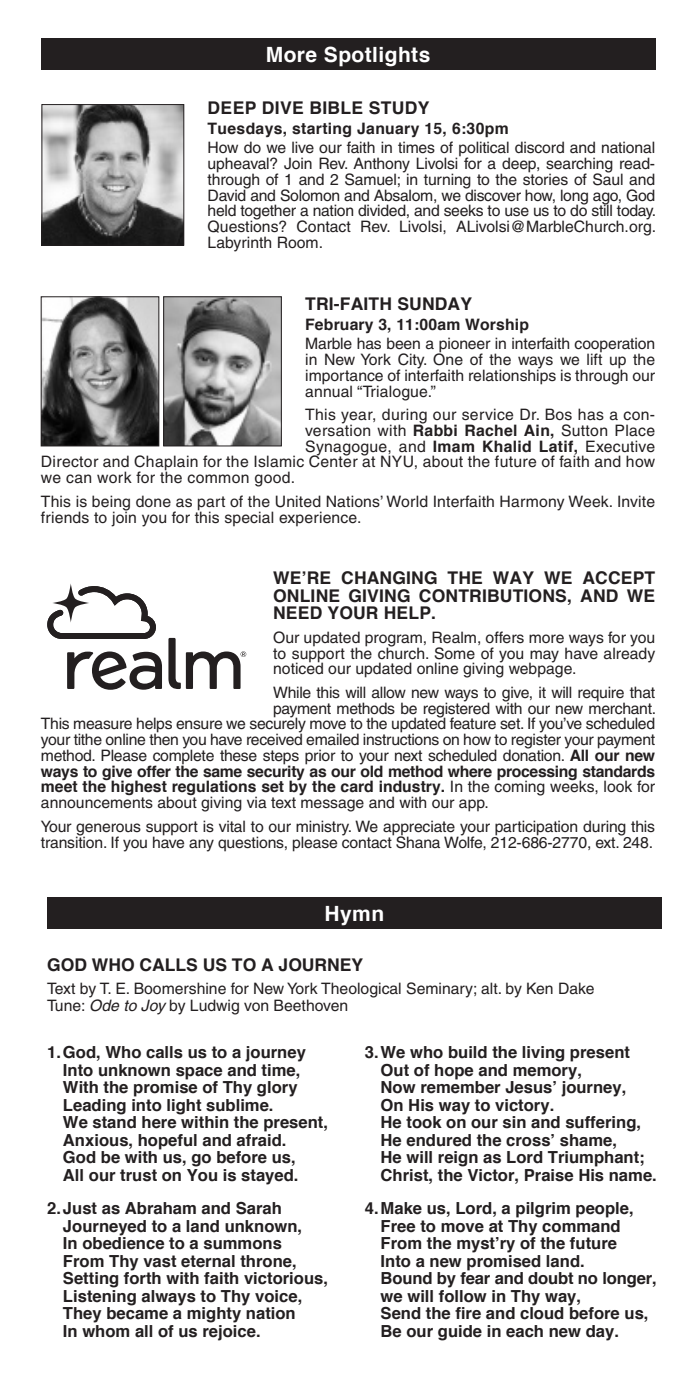
<style>
.page{position:relative;width:693px;height:1386px;background:#fff}
.page>*{position:absolute;margin:0;border:0;box-sizing:border-box;transform-origin:0 0}
.t1{font:700 21px "Helvetica";letter-spacing:.02em;color:#fff}
.t2{font:700 17.5px/17.5px "Helvetica";letter-spacing:.01em;color:#231f20;text-align:justify}
.t3{font:700 16.62px "Helvetica";color:#231f20}
.t4{font:15.75px/15.8px "Helvetica";color:#231f20;text-align:justify}
.t5{font:15.75px "Helvetica";letter-spacing:-.02em;color:#231f20}
.t6{font:15.75px "Helvetica";letter-spacing:.02em;color:#231f20}
.t7{font:700 15.75px "Helvetica";color:#231f20}
.t8{font:700 15.75px "Helvetica";letter-spacing:-.02em;color:#231f20}
.t9{font:700 15.75px "Helvetica";letter-spacing:.02em;color:#231f20}
.s1{font-weight:700}
.s2{font-weight:400}
.s3{font-style:italic}
</style>
<div class="page">
<div style="left:41px;top:38px;width:614px;height:31px;background:#231f20"></div>
<svg style="left:67px;top:652px;width:95px;height:38px"></svg>
<svg style="left:47px;top:583px;width:109px;height:56px"></svg>
<svg style="left:168px;top:638px;width:78px;height:51px"></svg>
<div style="left:47px;top:898px;width:615px;height:31px;background:#231f20"></div>
<img style="left:44px;top:106px;width:138px;height:137px">
<div style="left:42px;top:104px;width:142px;height:141px;border:1px solid #231f20"></div>
<img style="left:43px;top:299px;width:114px;height:145px">
<div style="left:41px;top:297px;width:118px;height:149px;border:1px solid #231f20"></div>
<img style="left:165px;top:299px;width:115px;height:145px">
<div style="left:163px;top:297px;width:119px;height:149px;border:1px solid #231f20"></div>
<p class="t1" style="left:266px;top:41px;width:166px">More Spotlights</p>
<p class="t2" style="left:208px;top:99px;width:223px">DEEP DIVE BIBLE STUDY</p>
<p class="t9" style="left:208px;top:118px;width:303px">Tuesdays, starting January 15, 6:30pm</p>
<p class="t4" style="left:208px;top:140px;width:450px">How do we live our faith in times of political discord and national upheaval? Join Rev. Anthony Livolsi for a deep, searching read&shy;through of 1 and 2 Samuel; in turning to the stories of Saul and David and Solomon and Absalom, we discover how, long ago, God held together a nation divided, and seeks to use us to do still today.<br>Questions? Contact Rev. Livolsi, ALivolsi@MarbleChurch.org.<br>Labyrinth Room.</p>
<p class="t2" style="left:305px;top:295px;width:168px">TRI-FAITH SUNDAY</p>
<p class="t7" style="left:305px;top:314px;width:225px">February 3, 11:00am Worship</p>
<p class="t4" style="left:305px;top:336px;width:352px">Marble has been a pioneer in interfaith cooperation in New York City. One of the ways we lift up the importance of interfaith relationships is through our annual “Trialogue.”</p>
<p class="t6" style="left:305px;top:406px;width:352px">This year, during our service Dr. Bos has a con-</p>
<p class="t6" style="left:305px;top:421px;width:352px">versation with <span class="s1">Rabbi Rachel Ain,</span> Sutton Place</p>
<p class="t6" style="left:305px;top:437px;width:352px">Synagogue, and <span class="s1">Imam Khalid Latif,</span> Executive</p>
<p class="t6" style="left:41px;top:453px;width:616px">Director and Chaplain for the Islamic Center at NYU, about the future of faith and how</p>
<p class="t6" style="left:41px;top:469px;width:256px">we can work for the common good.</p>
<p class="t4" style="left:41px;top:493px;width:616px">This is being done as part of the United Nations’ World Interfaith Harmony Week. Invite friends to join you for this special experience.</p>
<p class="t2" style="left:273px;top:569px;width:384px">WE’RE CHANGING THE WAY WE ACCEPT ONLINE GIVING CONTRIBUTIONS, AND WE NEED YOUR HELP.</p>
<p class="t4" style="left:273px;top:629px;width:384px">Our updated program, Realm, offers more ways for you to support the church. Some of you may have already noticed our updated online giving webpage.</p>
<p class="t5" style="left:273px;top:683px;width:384px">While this will allow new ways to give, it will require that</p>
<p class="t5" style="left:273px;top:699px;width:384px">payment methods be registered with our new merchant.</p>
<p class="t5" style="left:41px;top:715px;width:616px">This measure helps ensure we securely move to the updated feature set. If you’ve scheduled</p>
<p class="t5" style="left:41px;top:731px;width:616px">your tithe online then you have received emailed instructions on how to register your payment</p>
<p class="t5" style="left:41px;top:746px;width:616px">method. Please complete these steps prior to your next scheduled donation. <span class="s1">All our new</span></p>
<p class="t8" style="left:41px;top:761px;width:616px">ways to give offer the same security as our old method where processing standards</p>
<p class="t7" style="left:41px;top:777px;width:616px">meet the highest regulations set by the card industry. <span class="s2">In the coming weeks, look for</span></p>
<p class="t4" style="left:41px;top:795px;width:450px">announcements about giving via text message and with our app.</p>
<p class="t4" style="left:41px;top:818px;width:616px">Your generous support is vital to our ministry. We appreciate your participation during this transition. If you have any questions, please contact Shana Wolfe, 212-686-2770, ext. 248.</p>
<p class="t1" style="left:325px;top:901px;width:61px">Hymn</p>
<p class="t2" style="left:47px;top:956px;width:317px">GOD WHO CALLS US TO A JOURNEY</p>
<p class="t4" style="left:47px;top:980px;width:549px">Text by T. E. Boomershine for New York Theological Seminary; alt. by Ken Dake</p>
<p class="t4" style="left:47px;top:998px;width:303px">Tune: <span class="s3">Ode to Joy</span> by Ludwig von Beethoven</p>
<p class="t3" style="left:47px;top:1042px;width:260px">1.God, Who calls us to a journey</p>
<p class="t3" style="left:63px;top:1060px;width:239px">Into unknown space and time,</p>
<p class="t3" style="left:63px;top:1077px;width:236px">With the promise of Thy glory</p>
<p class="t3" style="left:63px;top:1095px;width:212px">Leading into light sublime.</p>
<p class="t3" style="left:63px;top:1112px;width:267px">We stand here within the present,</p>
<p class="t3" style="left:63px;top:1130px;width:225px">Anxious, hopeful and afraid.</p>
<p class="t3" style="left:63px;top:1147px;width:234px">God be with us, go before us,</p>
<p class="t3" style="left:63px;top:1165px;width:237px">All our trust on You is stayed.</p>
<p class="t3" style="left:47px;top:1198px;width:236px">2.Just as Abraham and Sarah</p>
<p class="t3" style="left:63px;top:1215px;width:241px">Journeyed to a land unknown,</p>
<p class="t3" style="left:63px;top:1233px;width:220px">In obedience to a summons</p>
<p class="t3" style="left:63px;top:1250px;width:235px">From Thy vast eternal throne,</p>
<p class="t3" style="left:63px;top:1268px;width:267px">Setting forth with faith victorious,</p>
<p class="t3" style="left:63px;top:1285px;width:241px">Listening always to Thy voice,</p>
<p class="t3" style="left:63px;top:1303px;width:234px">They became a mighty nation</p>
<p class="t3" style="left:63px;top:1320px;width:199px">In whom all of us rejoice.</p>
<p class="t3" style="left:365px;top:1042px;width:267px">3.We who build the living present</p>
<p class="t3" style="left:381px;top:1060px;width:203px">Out of hope and memory,</p>
<p class="t3" style="left:381px;top:1077px;width:247px">Now remember Jesus’ journey,</p>
<p class="t3" style="left:381px;top:1095px;width:175px">On His way to victory.</p>
<p class="t3" style="left:381px;top:1112px;width:262px">He took on our sin and suffering,</p>
<p class="t3" style="left:381px;top:1130px;width:238px">He endured the cross’ shame,</p>
<p class="t3" style="left:381px;top:1147px;width:266px">He will reign as Lord Triumphant;</p>
<p class="t3" style="left:381px;top:1165px;width:278px">Christ, the Victor, Praise His name.</p>
<p class="t3" style="left:365px;top:1198px;width:270px">4.Make us, Lord, a pilgrim people,</p>
<p class="t3" style="left:381px;top:1215px;width:242px">Free to move at Thy command</p>
<p class="t3" style="left:381px;top:1233px;width:238px">From the myst’ry of the future</p>
<p class="t3" style="left:381px;top:1250px;width:206px">Into a new promised land.</p>
<p class="t3" style="left:381px;top:1268px;width:278px">Bound by fear and doubt no longer,</p>
<p class="t3" style="left:381px;top:1285px;width:202px">we will follow in Thy way,</p>
<p class="t3" style="left:381px;top:1303px;width:269px">Send the fire and cloud before us,</p>
<p class="t3" style="left:381px;top:1320px;width:240px">Be our guide in each new day.</p>
</div>
